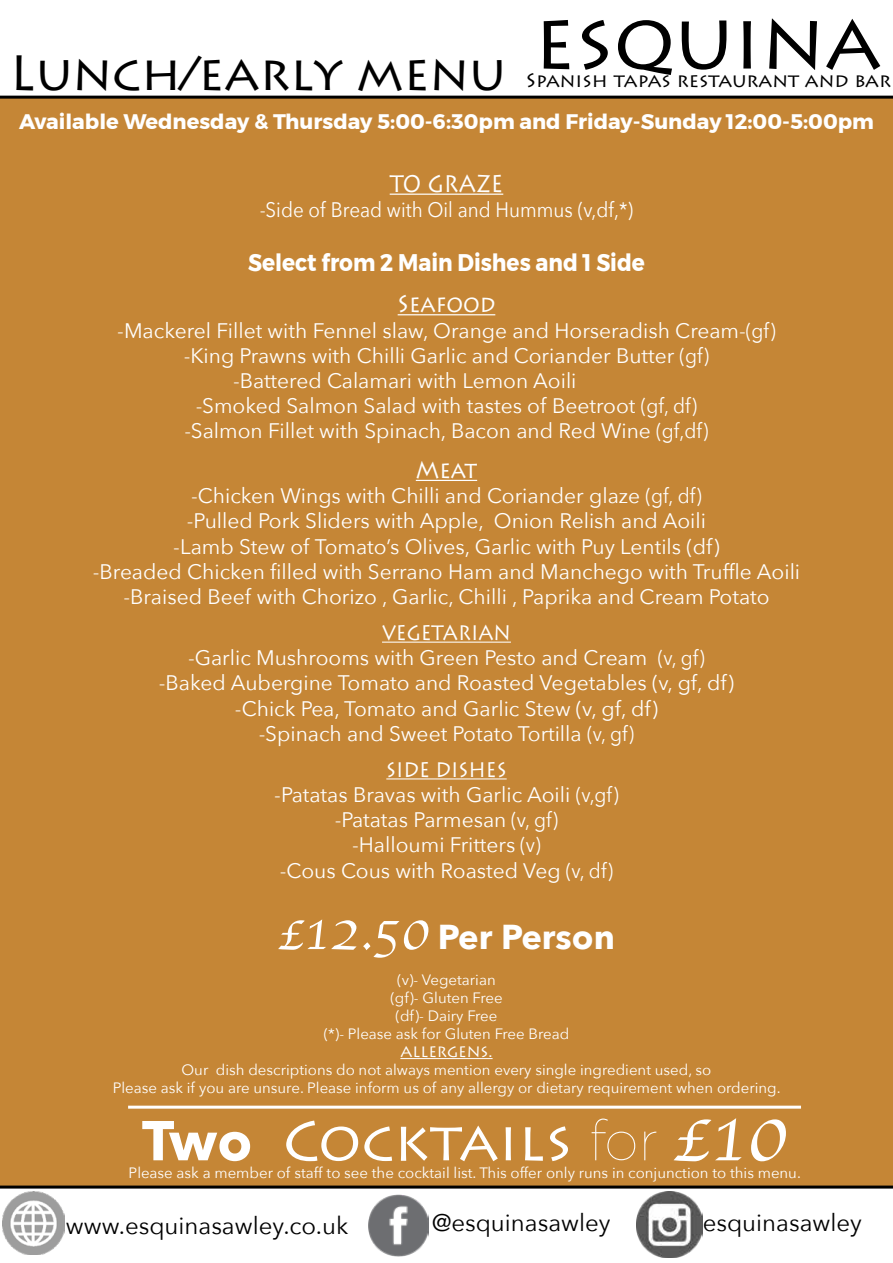
<style>
.page{position:relative;width:893px;height:1263px;background:#fff}
.page>*{position:absolute;margin:0;border:0;box-sizing:border-box;transform-origin:0 0}
.t1{font:79.5px "Lithos Pro";color:#000}
.t2{font:55.5px "Lithos Pro";color:#fff}
.t3{font:49.5px "Lithos Pro";color:#000}
.t4{font:700 34.5px "Avenir Next";color:#fff}
.t5{font:24px "Avenir Next";color:#000}
.t6{font:700 24px "Montserrat";color:#fff;scale:.9 1}
.t7{font:24px "Lithos Pro";color:#fff;scale:.9 1}
.t8{font:21px/25.2px "Avenir Next";color:#fff;text-align:center}
.t9{font:700 21px "Montserrat";color:#fff}
.t10{font:21px "Avenir Next";color:#fff;scale:.9 1}
.t11{font:21px "Lithos Pro";color:#fff;scale:.9 1}
.t12{font:19.5px "Lithos Pro";color:#000}
.t13{font:15px/18px "Avenir Next";color:#fff;text-align:center}
.t14{font:15px "Lithos Pro";color:#fff}
.s1{font-family:"Apple Chancery";font-weight:400;font-size:57px}
.s2{font-family:"Avenir Next";font-weight:700}
.s3{font-family:"Montserrat";font-weight:100}
.s4{font-family:"Apple Chancery";font-size:81px}
</style>
<div class="page">
<div style="left:0;top:96px;width:893px;height:1089px;background:#c58636"></div>
<hr style="left:0;top:96px;width:893px;height:3px;background:#000">
<hr style="left:0;top:1185px;width:893px;height:3px;background:#000">
<img style="left:637px;top:1191px;width:66px;height:67px">
<img style="left:368px;top:1194px;width:61px;height:62px">
<img style="left:3px;top:1192px;width:62px;height:62px">
<hr style="left:390px;top:194px;width:113px;height:1px;background:#fff">
<hr style="left:398px;top:314px;width:97px;height:1px;background:#fff">
<hr style="left:416px;top:480px;width:61px;height:1px;background:#fff">
<hr style="left:382px;top:642px;width:129px;height:1px;background:#fff">
<hr style="left:386px;top:778px;width:121px;height:1px;background:#fff">
<hr style="left:400px;top:1058px;width:93px;height:1px;background:#fff">
<hr style="left:128px;top:1106px;width:673px;height:3px;background:#fff">
<h3 class="t3" style="left:10px;top:44px;width:498px">Lunch/early menu</h3>
<h1 class="t1" style="left:533px;top:-5px;width:349px">esquina</h1>
<p class="t12" style="left:526px;top:69px;width:367px">Spanish tapas restaurant and bar</p>
<p class="t9" style="left:19px;top:104px;width:856px">Available Wednesday &amp; Thursday 5:00-6:30pm and Friday-Sunday 12:00-5:00pm</p>
<p class="t7" style="left:390px;top:170px;width:128px">TO GRAZE</p>
<p class="t10" style="left:260px;top:192px;width:416px">-Side of Bread with Oil and Hummus (v,df,*)</p>
<p class="t6" style="left:248px;top:243px;width:442px">Select from 2 Main Dishes and 1 Side</p>
<p class="t7" style="left:398px;top:290px;width:110px">Seafood</p>
<p class="t8" style="left:117px;top:317px;width:660px">-Mackerel Fillet with Fennel slaw, Orange and Horseradish Cream-(gf)</p>
<p class="t8" style="left:184px;top:342px;width:527px">-King Prawns with Chilli Garlic and Coriander Butter (gf)</p>
<p class="t8" style="left:233px;top:367px;width:345px">-Battered Calamari with Lemon Aoili</p>
<p class="t8" style="left:196px;top:392px;width:503px">-Smoked Salmon Salad with tastes of Beetroot (gf, df)</p>
<p class="t8" style="left:184px;top:418px;width:526px">-Salmon Fillet with Spinach, Bacon and Red Wine (gf,df)</p>
<p class="t7" style="left:416px;top:456px;width:70px">Meat</p>
<p class="t8" style="left:93px;top:482px;width:709px">-Chicken Wings with Chilli and Coriander glaze (gf, df)<br>-Pulled Pork Sliders with Apple, Onion Relish and Aoili<br>-Lamb Stew of Tomato’s Olives, Garlic with Puy Lentils (df)<br>-Breaded Chicken filled with Serrano Ham and Manchego with Truffle Aoili -Braised Beef with Chorizo , Garlic, Chilli , Paprika and Cream Potato</p>
<p class="t11" style="left:382px;top:621px;width:145px">VEGETARIAN</p>
<p class="t8" style="left:159px;top:644px;width:577px">-Garlic Mushrooms with Green Pesto and Cream (v, gf) -Baked Aubergine Tomato and Roasted Vegetables (v, gf, df) -Chick Pea, Tomato and Garlic Stew (v, gf, df)<br>-Spinach and Sweet Potato Tortilla (v, gf)</p>
<p class="t11" style="left:386px;top:757px;width:135px">SIDE DISHES</p>
<p class="t8" style="left:274px;top:781px;width:346px">-Patatas Bravas with Garlic Aoili (v,gf) -Patatas Parmesan (v, gf)<br>-Halloumi Fritters (v)<br>-Cous Cous with Roasted Veg (v, df)</p>
<h3 class="t4" style="left:278px;top:907px;width:338px"><span class="s1">£12.50</span> Per Person</h3>
<p class="t13" style="left:324px;top:970px;width:247px">(v)- Vegetarian<br>(gf)- Gluten Free<br>(df)- Dairy Free<br>(*)- Please ask for Gluten Free Bread</p>
<p class="t14" style="left:400px;top:1043px;width:94px">ALLERGENS.</p>
<p class="t13" style="left:113px;top:1060px;width:669px">Our dish descriptions do not always mention every single ingredient used, so<br>Please ask if you are unsure. Please inform us of any allergy or dietary requirement when ordering.</p>
<h2 class="t2" style="left:142px;top:1109px;width:647px"><span class="s2">Two</span> Cocktails <span class="s3">for</span> <span class="s4">£10</span></h2>
<p class="t13" style="left:129px;top:1163px;width:674px">Please ask a member of staff to see the cocktail list. This offer only runs in conjunction to this menu.</p>
<p class="t5" style="left:66px;top:1205px;width:284px">www.esquinasawley.co.uk</p>
<p class="t5" style="left:432px;top:1202px;width:180px">@esquinasawley</p>
<p class="t5" style="left:703px;top:1202px;width:161px">esquinasawley</p>
</div>
